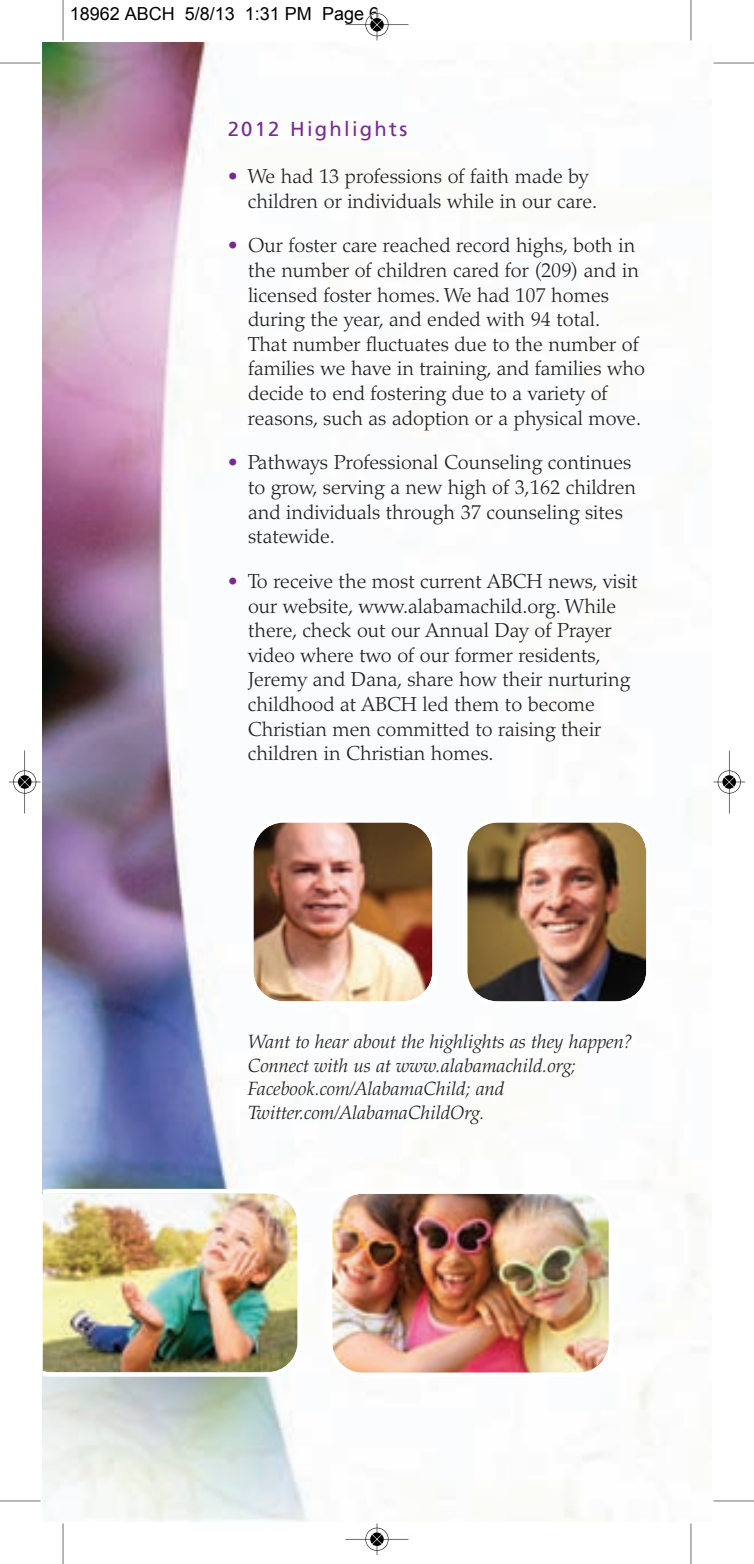
<style>
.page{position:relative;width:754px;height:1564px;background:#fff}
.page>*{position:absolute;margin:0;border:0;box-sizing:border-box;transform-origin:0 0}
.t1{font:300 20.25px/24.5px "Palatino";color:#231f20}
.t2{font:20.25px "Frutiger";letter-spacing:.11em;color:#772a91}
.t3{font:italic 300 19.12px/23.6px "Palatino";color:#231f20}
.t4{font:18px "Arial";color:#000}
.s1{color:#772a91}
</style>
<div class="page">
<img style="left:43px;top:43px;width:665px;height:1478px">
<img style="left:249px;top:818px;width:188px;height:188px">
<img style="left:463px;top:818px;width:188px;height:188px">
<img style="left:328px;top:1189px;width:285px;height:188px">
<img style="left:43px;top:1189px;width:259px;height:188px">
<hr style="left:63px;top:0;width:1px;height:40px;background:#000">
<hr style="left:0;top:63px;width:40px;height:1px;background:#000">
<hr style="left:690px;top:0;width:1px;height:40px;background:#000">
<hr style="left:713px;top:63px;width:41px;height:1px;background:#000">
<hr style="left:63px;top:1523px;width:1px;height:41px;background:#000">
<hr style="left:0;top:1500px;width:40px;height:1px;background:#000">
<hr style="left:690px;top:1523px;width:1px;height:41px;background:#000">
<hr style="left:713px;top:1500px;width:41px;height:1px;background:#000">
<hr style="left:345px;top:24px;width:63px;height:1px;background:#000">
<hr style="left:377px;top:9px;width:1px;height:31px;background:#000">
<svg style="left:365px;top:13px;width:24px;height:24px"></svg>
<hr style="left:345px;top:1539px;width:63px;height:1px;background:#000">
<hr style="left:377px;top:1523px;width:1px;height:32px;background:#000">
<svg style="left:365px;top:1527px;width:24px;height:24px"></svg>
<hr style="left:24px;top:750px;width:1px;height:63px;background:#000">
<hr style="left:9px;top:782px;width:31px;height:1px;background:#000">
<svg style="left:13px;top:770px;width:24px;height:24px"></svg>
<hr style="left:729px;top:750px;width:1px;height:63px;background:#000">
<hr style="left:713px;top:782px;width:32px;height:1px;background:#000">
<svg style="left:717px;top:770px;width:24px;height:24px"></svg>
<p class="t4" style="left:70px;top:2px;width:311px">18962 ABCH 5/8/13 1:31 PM Page 6</p>
<p class="t2" style="left:228px;top:117px;width:181px">2012 Highlights</p>
<p class="t1" style="left:248px;top:164px;width:351px;text-indent:-20px"><span class="s1">•</span> We had 13 professions of faith made by children or individuals while in our care.</p>
<p class="t1" style="left:248px;top:234px;width:398px;text-indent:-20px"><span class="s1">•</span> Our foster care reached record highs, both in the number of children cared for (209) and in licensed foster homes. We had 107 homes during the year, and ended with 94 total.<br>That number fluctuates due to the number of families we have in training, and families who decide to end fostering due to a variety of reasons, such as adoption or a physical move.</p>
<p class="t1" style="left:248px;top:451px;width:390px;text-indent:-20px"><span class="s1">•</span> Pathways Professional Counseling continues to grow, serving a new high of 3,162 children and individuals through 37 counseling sites statewide.</p>
<p class="t1" style="left:248px;top:569px;width:391px;text-indent:-20px"><span class="s1">•</span> To receive the most current ABCH news, visit our website, www.alabamachild.org. While there, check out our Annual Day of Prayer video where two of our former residents, Jeremy and Dana, share how their nurturing childhood at ABCH led them to become Christian men committed to raising their children in Christian homes.</p>
<p class="t3" style="left:248px;top:1030px;width:385px">Want to hear about the highlights as they happen?<br>Connect with us at www.alabamachild.org; Facebook.com/AlabamaChild; and Twitter.com/AlabamaChildOrg.</p>
</div>
